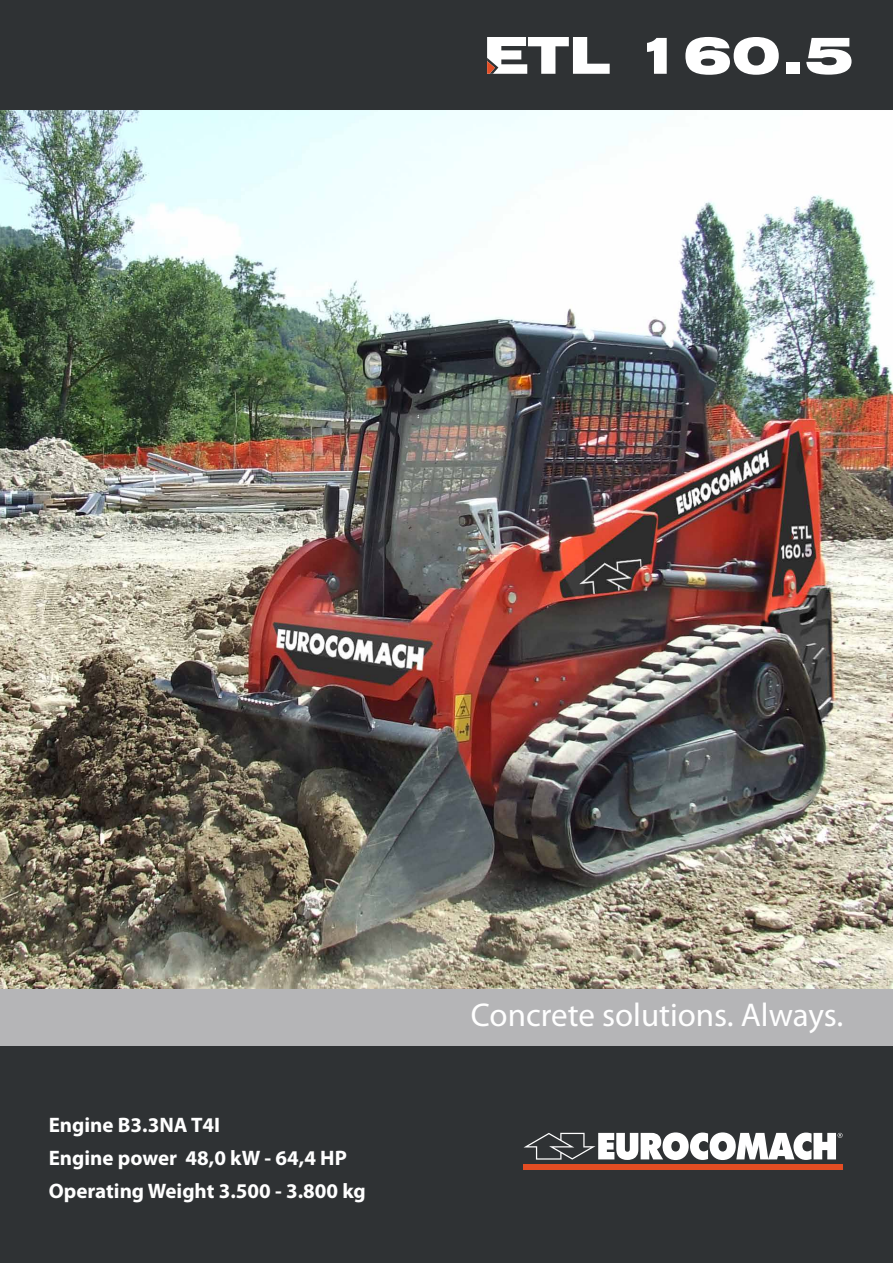
<style>
.page{position:relative;width:893px;height:1263px;background:#fff}
.page>*{position:absolute;margin:0;border:0;box-sizing:border-box;transform-origin:0 0}
.t1{font:900 expanded 51px "Swiss 721 BT";color:#fff}
.t2{font:33px "Myriad Pro";color:#fff}
.t3{font:700 21px "Myriad Pro";color:#fff}
</style>
<div class="page">
<div style="left:0;top:1022px;width:893px;height:24px;background:#b5b5b7"></div>
<div style="left:0;top:1013px;width:893px;height:24px;background:#b5b5b7"></div>
<div style="left:0;top:989px;width:893px;height:24px;background:#b5b5b7"></div>
<div style="left:0;top:1046px;width:893px;height:217px;background:#2f3234"></div>
<svg style="left:523px;top:1132px;width:319px;height:28px"></svg>
<div style="left:523px;top:1164px;width:319px;height:6px;background:#e44d23"></div>
<div style="left:0;top:0;width:893px;height:111px;background:#2f3234"></div>
<img style="left:0;top:111px;width:893px;height:878px">
<svg style="left:487px;top:61px;width:8px;height:13px"></svg>
<p class="t1" style="left:483px;top:25px;width:372px">ETL 160.5</p>
<p class="t3" style="left:49px;top:1111px;width:173px">Engine B3.3NA T4I</p>
<p class="t3" style="left:49px;top:1144px;width:300px">Engine power 48,0 kW - 64,4 HP</p>
<p class="t3" style="left:49px;top:1177px;width:319px">Operating Weight 3.500 - 3.800 kg</p>
<h2 class="t2" style="left:471px;top:995px;width:374px">Concrete solutions. Always.</h2>
</div>
